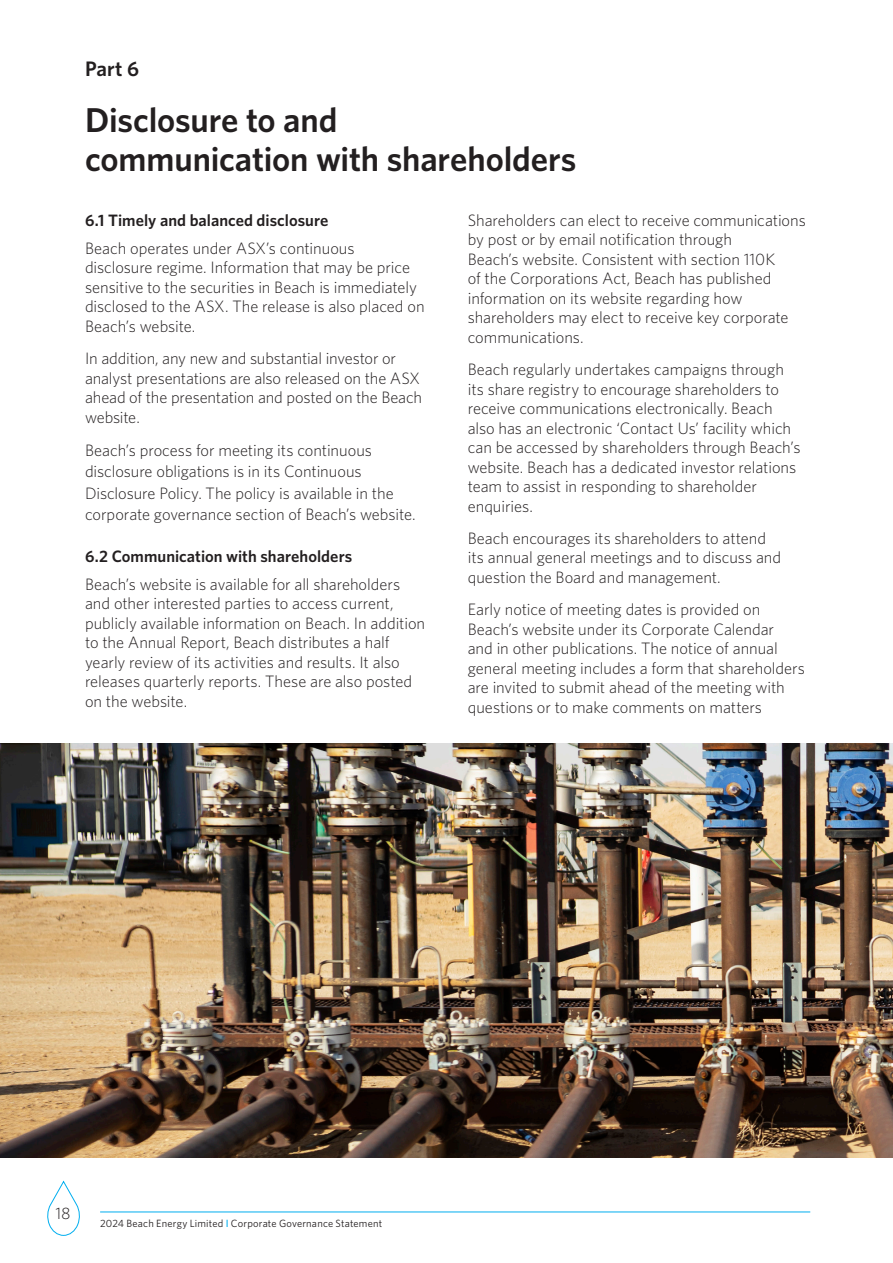
<style>
.page{position:relative;width:893px;height:1263px;background:#fff}
.page>*{position:absolute;margin:0;border:0;box-sizing:border-box;transform-origin:0 0}
.Page_Heading{font:600 34.5px/39px "Whitney";letter-spacing:-.005em;color:#231f20}
.t1{font:600 21px "Whitney";color:#231f20}
.H4_Body_Copy{font:300 16.5px/19.5px "Whitney";letter-spacing:-.005em;color:#231f20}
.H3_Subheadings{font:600 16.5px "Whitney";letter-spacing:.005em;color:#231f20}
.t2{font:10.5px "Whitney";letter-spacing:.02em;color:#231f20}
.s1{font-weight:500;color:#00aeef}
</style>
<div class="page">
<hr style="left:100px;top:1212px;width:710px;height:1px;background:#00aeef">
<svg style="left:47px;top:1180px;width:33px;height:56px"></svg>
<img style="left:0;top:743px;width:893px;height:415px">
<p class="t1" style="left:85px;top:55px;width:55px">Part 6</p>
<p class="Page_Heading" style="left:85px;top:100px;width:493px">Disclosure to and<br>communication with shareholders</p>
<p class="H3_Subheadings" style="left:85px;top:209px;width:245px">6.1 Timely and balanced disclosure</p>
<p class="H4_Body_Copy" style="left:85px;top:238px;width:341px">Beach operates under ASX’s continuous disclosure regime. Information that may be price sensitive to the securities in Beach is immediately disclosed to the ASX. The release is also placed on Beach’s website.</p>
<p class="H4_Body_Copy" style="left:85px;top:348px;width:339px">In addition, any new and substantial investor or analyst presentations are also released on the ASX ahead of the presentation and posted on the Beach website.</p>
<p class="H4_Body_Copy" style="left:85px;top:440px;width:332px;line-height:21px">Beach’s process for meeting its continuous disclosure obligations is in its Continuous Disclosure Policy. The policy is available in the corporate governance section of Beach’s website.</p>
<p class="H3_Subheadings" style="left:85px;top:545px;width:269px">6.2 Communication with shareholders</p>
<p class="H4_Body_Copy" style="left:85px;top:574px;width:342px">Beach’s website is available for all shareholders and other interested parties to access current, publicly available information on Beach. In addition to the Annual Report, Beach distributes a half yearly review of its activities and results. It also releases quarterly reports. These are also posted on the website.</p>
<p class="H4_Body_Copy" style="left:468px;top:210px;width:340px">Shareholders can elect to receive communications by post or by email notification through<br>Beach’s website. Consistent with section 110K<br>of the Corporations Act, Beach has published information on its website regarding how shareholders may elect to receive key corporate communications.</p>
<p class="H4_Body_Copy" style="left:468px;top:359px;width:334px">Beach regularly undertakes campaigns through its share registry to encourage shareholders to receive communications electronically. Beach also has an electronic ‘Contact Us’ facility which can be accessed by shareholders through Beach’s website. Beach has a dedicated investor relations team to assist in responding to shareholder enquiries.</p>
<p class="H4_Body_Copy" style="left:468px;top:528px;width:315px">Beach encourages its shareholders to attend its annual general meetings and to discuss and question the Board and management.</p>
<p class="H4_Body_Copy" style="left:468px;top:599px;width:339px">Early notice of meeting dates is provided on Beach’s website under its Corporate Calendar<br>and in other publications. The notice of annual general meeting includes a form that shareholders are invited to submit ahead of the meeting with questions or to make comments on matters</p>
<p class="H4_Body_Copy" style="left:55px;top:1203px;width:17px">18</p>
<p class="t2" style="left:100px;top:1217px;width:284px">2024 Beach Energy Limited <span class="s1">I</span> Corporate Governance Statement</p>
</div>
